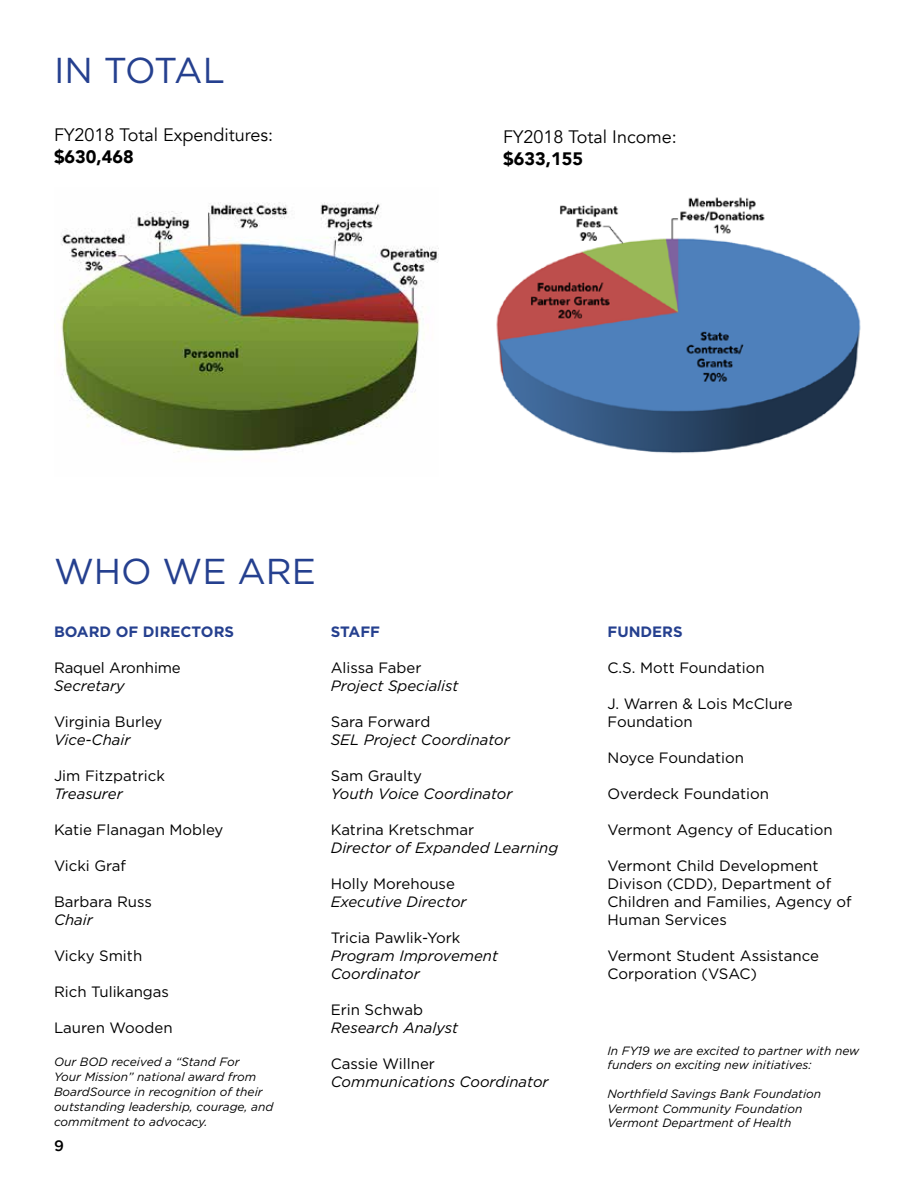
<style>
.page{position:relative;width:918px;height:1188px;background:#fff}
.page>*{position:absolute;margin:0;border:0;box-sizing:border-box;transform-origin:0 0}
.t1{font:36px "Gotham";color:#25408f}
.t2{font:18px "Avenir";color:#000}
.t3{font:900 18px "Avenir";color:#000}
.t4{font:15px/18px "Gotham";color:#000}
.t5{font:italic 15px/18px "Gotham";color:#000}
.t6{font:700 15px "Gotham";color:#25408f}
.t7{font:500 15px "Gotham";color:#000}
.t8{font:italic 12px/15px "Gotham";color:#000}
</style>
<div class="page">
<img style="left:54px;top:202px;width:384px;height:250px">
<img style="left:496px;top:197px;width:365px;height:257px">
<h1 class="t1" style="left:54px;top:47px;width:172px">IN TOTAL</h1>
<p class="t2" style="left:54px;top:125px;width:221px">FY2018 Total Expenditures:</p>
<p class="t3" style="left:54px;top:141px;width:81px">$630,468</p>
<p class="t2" style="left:503px;top:126px;width:175px">FY2018 Total Income:</p>
<p class="t3" style="left:503px;top:143px;width:81px">$633,155</p>
<h1 class="t1" style="left:54px;top:548px;width:263px">WHO WE ARE</h1>
<p class="t6" style="left:54px;top:623px;width:182px">BOARD OF DIRECTORS</p>
<p class="t4" style="left:54px;top:659px;width:128px">Raquel Aronhime</p>
<p class="t5" style="left:54px;top:677px;width:72px">Secretary</p>
<p class="t4" style="left:54px;top:713px;width:110px">Virginia Burley</p>
<p class="t5" style="left:54px;top:731px;width:78px">Vice-Chair</p>
<p class="t4" style="left:54px;top:767px;width:112px">Jim Fitzpatrick</p>
<p class="t5" style="left:54px;top:785px;width:70px">Treasurer</p>
<p class="t4" style="left:54px;top:821px;width:171px">Katie Flanagan Mobley</p>
<p class="t4" style="left:54px;top:857px;width:74px">Vicki Graf</p>
<p class="t4" style="left:54px;top:893px;width:99px">Barbara Russ</p>
<p class="t5" style="left:54px;top:911px;width:40px">Chair</p>
<p class="t4" style="left:54px;top:947px;width:90px">Vicky Smith</p>
<p class="t4" style="left:54px;top:983px;width:117px">Rich Tulikangas</p>
<p class="t4" style="left:54px;top:1019px;width:120px">Lauren Wooden</p>
<p class="t8" style="left:54px;top:1055px;width:221px">Our BOD received a “Stand For<br>Your Mission” national award from<br>BoardSource in recognition of their outstanding leadership, courage, and commitment to advocacy.</p>
<p class="t7" style="left:54px;top:1138px;width:11px">9</p>
<p class="t6" style="left:331px;top:623px;width:51px">STAFF</p>
<p class="t4" style="left:331px;top:659px;width:92px">Alissa Faber</p>
<p class="t5" style="left:331px;top:677px;width:129px">Project Specialist</p>
<p class="t4" style="left:331px;top:713px;width:101px">Sara Forward</p>
<p class="t5" style="left:331px;top:731px;width:181px">SEL Project Coordinator</p>
<p class="t4" style="left:331px;top:767px;width:93px">Sam Graulty</p>
<p class="t5" style="left:331px;top:785px;width:183px">Youth Voice Coordinator</p>
<p class="t4" style="left:331px;top:821px;width:145px">Katrina Kretschmar</p>
<p class="t5" style="left:331px;top:839px;width:229px">Director of Expanded Learning</p>
<p class="t4" style="left:331px;top:875px;width:126px">Holly Morehouse</p>
<p class="t5" style="left:331px;top:893px;width:137px">Executive Director</p>
<p class="t4" style="left:331px;top:929px;width:131px">Tricia Pawlik-York</p>
<p class="t5" style="left:331px;top:947px;width:169px">Program Improvement<br>Coordinator</p>
<p class="t4" style="left:331px;top:1001px;width:94px">Erin Schwab</p>
<p class="t5" style="left:331px;top:1019px;width:129px">Research Analyst</p>
<p class="t4" style="left:331px;top:1055px;width:106px">Cassie Willner</p>
<p class="t5" style="left:331px;top:1073px;width:219px">Communications Coordinator</p>
<p class="t6" style="left:608px;top:623px;width:77px">FUNDERS</p>
<p class="t4" style="left:608px;top:659px;width:159px">C.S. Mott Foundation</p>
<p class="t4" style="left:608px;top:695px;width:187px">J. Warren &amp; Lois McClure<br>Foundation</p>
<p class="t4" style="left:608px;top:749px;width:138px">Noyce Foundation</p>
<p class="t4" style="left:608px;top:785px;width:163px">Overdeck Foundation</p>
<p class="t4" style="left:608px;top:821px;width:227px">Vermont Agency of Education</p>
<p class="t4" style="left:608px;top:857px;width:246px">Vermont Child Development<br>Divison (CDD), Department of<br>Children and Families, Agency of<br>Human Services</p>
<p class="t4" style="left:608px;top:947px;width:213px">Vermont Student Assistance<br>Corporation (VSAC)</p>
<p class="t8" style="left:608px;top:1044px;width:253px;line-height:14.4px">In FY19 we are excited to partner with new funders on exciting new initiatives:</p>
<p class="t8" style="left:608px;top:1087px;width:215px;line-height:14.4px">Northfield Savings Bank Foundation<br>Vermont Community Foundation<br>Vermont Department of Health</p>
</div>
